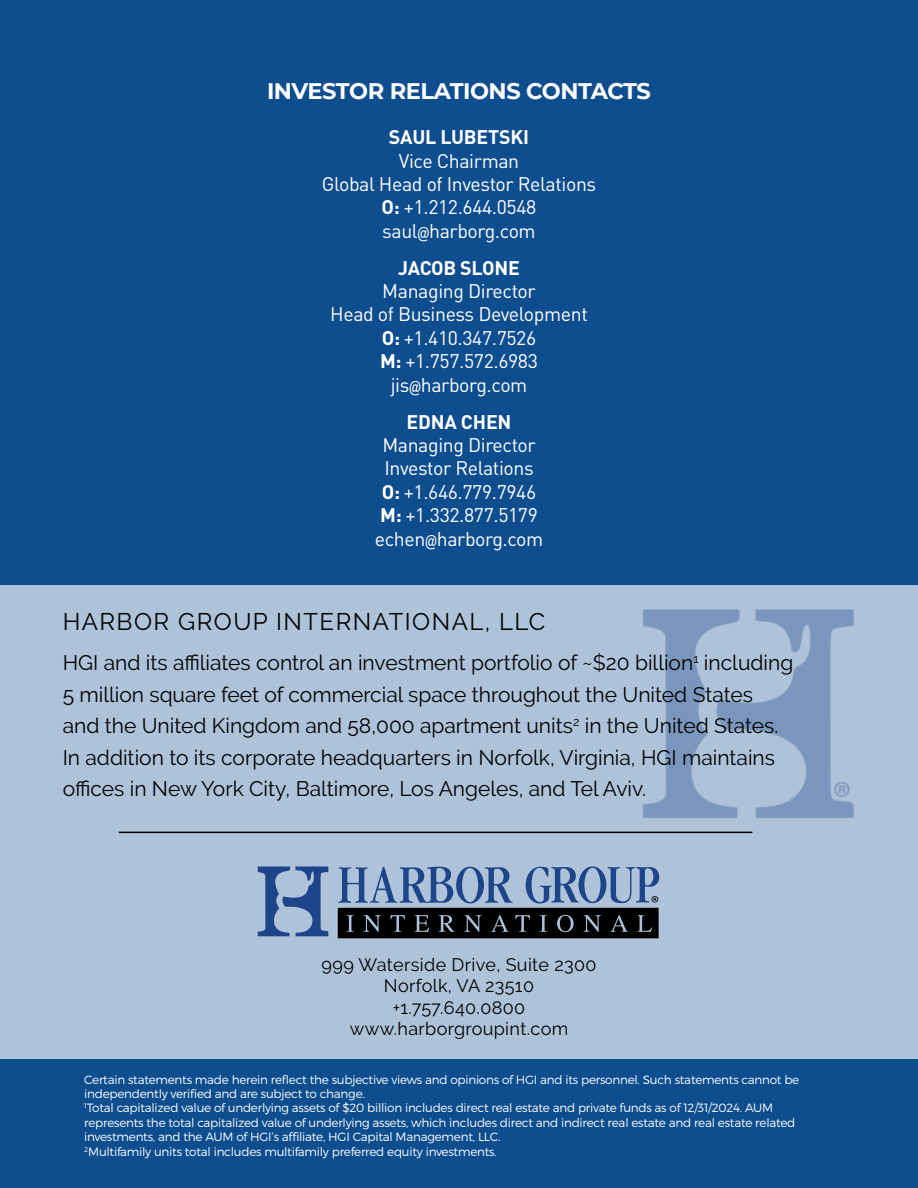
<style>
.page{position:relative;width:918px;height:1188px;background:#0e4d8e}
.page>*{position:absolute;margin:0;border:0;box-sizing:border-box;transform-origin:0 0}
.t1{font:24px "Raleway";letter-spacing:.06em;color:#000}
.t2{font:700 22.5px "Montserrat";letter-spacing:-.02em;color:#fff}
.t3{font:21px/31.5px "Raleway";color:#000}
.t4{font:19.5px/23.4px "DINOT";letter-spacing:-.02em;color:#fff;text-align:center}
.t5{font:700 19.5px "DINOT";letter-spacing:-.01em;color:#fff}
.t6{font:18px/21.6px "Raleway";letter-spacing:.02em;color:#000;text-align:center}
.t7{font:300 12px/14.4px "Montserrat";letter-spacing:-.02em;color:#fff}
.s1{font-weight:700}
.s2{font-family:"Trade Gothic Next LT Pro";font-stretch:condensed}
</style>
<div class="page">
<div style="left:0;top:585px;width:918px;height:473px;background:#aec3d9"></div>
<svg style="left:258px;top:866px;width:70px;height:70px"></svg>
<svg style="left:338px;top:866px;width:322px;height:72px"></svg>
<img style="left:642px;top:609px;width:212px;height:209px">
<hr style="left:119px;top:832px;width:633px;height:1px;background:#000">
<h2 class="t2" style="left:267px;top:75px;width:385px">INVESTOR RELATIONS CONTACTS</h2>
<h3 class="t5" style="left:389px;top:124px;width:142px">SAUL LUBETSKI</h3>
<h3 class="t4" style="left:322px;top:148px;width:276px">Vice Chairman<br>Global Head of Investor Relations<br><span class="s1">O:</span> +1.212.644.0548 saul<span class="s2">@</span>harborg.com</h3>
<h3 class="t5" style="left:398px;top:254px;width:123px">JACOB SLONE</h3>
<h3 class="t4" style="left:330px;top:278px;width:259px">Managing Director<br>Head of Business Development<br><span class="s1">O:</span> +1.410.347.7526<br><span class="s1">M:</span> +1.757.572.6983 jis<span class="s2">@</span>harborg.com</h3>
<h3 class="t5" style="left:407px;top:408px;width:106px">EDNA CHEN</h3>
<h3 class="t4" style="left:375px;top:432px;width:170px">Managing Director<br>Investor Relations<br><span class="s1">O:</span> +1.646.779.7946<br><span class="s1">M:</span> +1.332.877.5179 echen<span class="s2">@</span>harborg.com</h3>
<h1 class="t1" style="left:63px;top:607px;width:484px">HARBOR GROUP INTERNATIONAL, LLC</h1>
<p class="t3" style="left:63px;top:647px;width:732px">HGI and its affiliates control an investment portfolio of ~$20 billion<sup>1</sup> including 5 million square feet of commercial space throughout the United States and the United Kingdom and 58,000 apartment units<sup>2</sup> in the United States.<br>In addition to its corporate headquarters in Norfolk, Virginia, HGI maintains offices in New York City, Baltimore, Los Angeles, and Tel Aviv.</p>
<h3 class="t6" style="left:322px;top:953px;width:276px">999 Waterside Drive, Suite 2300<br>Norfolk, VA 23510 +1.757.640.0800 www.harborgroupint.com</h3>
<p class="t7" style="left:84px;top:1072px;width:717px">Certain statements made herein reflect the subjective views and opinions of HGI and its personnel. Such statements cannot be independently verified and are subject to change.<br><sup>1</sup>Total capitalized value of underlying assets of $20 billion includes direct real estate and private funds as of 12/31/2024. AUM represents the total capitalized value of underlying assets, which includes direct and indirect real estate and real estate related investments, and the AUM of HGI’s affiliate, HGI Capital Management, LLC.<br><sup>2</sup>Multifamily units total includes multifamily preferred equity investments.</p>
</div>
